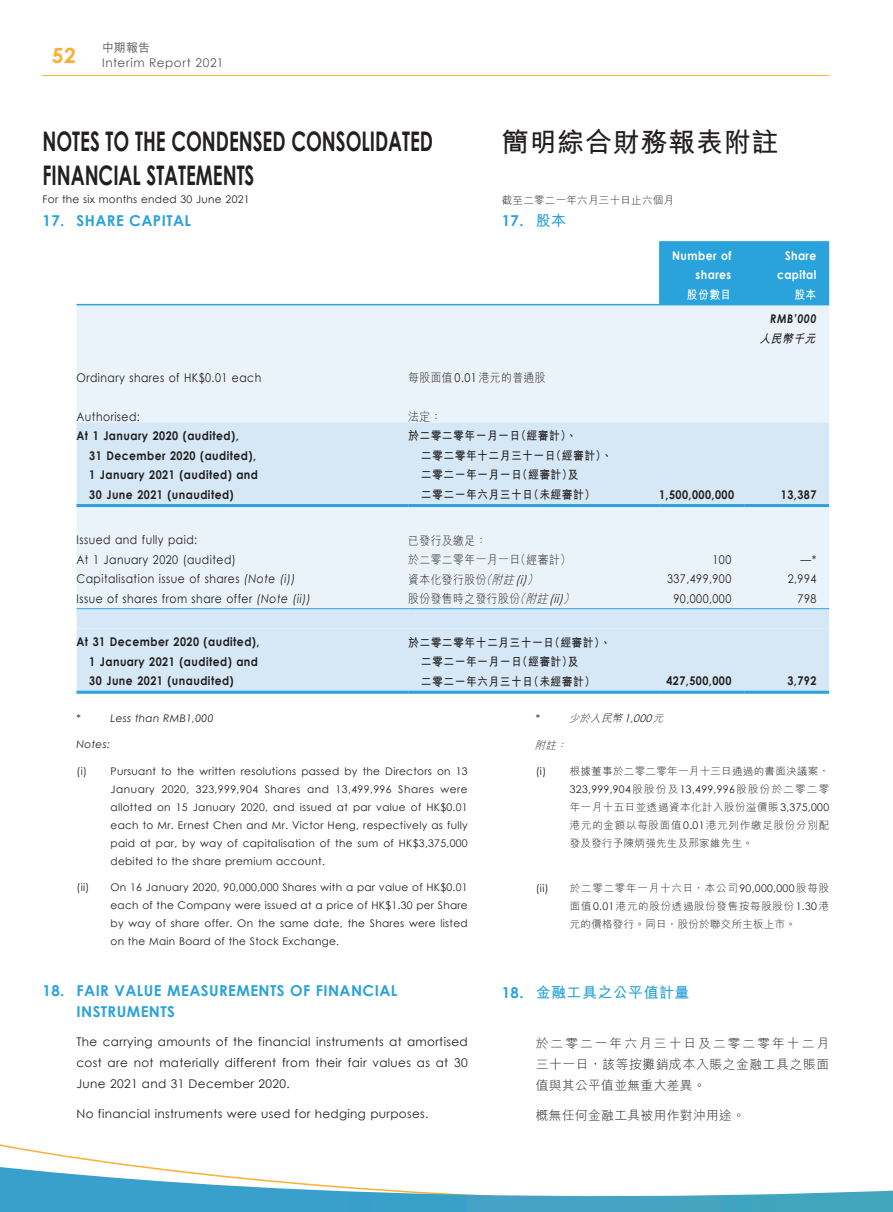
<style>
.page{position:relative;width:893px;height:1212px;background:#fff}
.page>*{position:absolute;margin:0;border:0;box-sizing:border-box;transform-origin:0 0}
.t1{font:700 27px/34.5px "Century Gothic";color:#231f20;scale:.7 1}
.t2{font:27px "M Hei HK Bold E Ten B5 H";letter-spacing:.03em;color:#231f20}
.t3{font:700 21px "Century Gothic";color:#fbb033}
.t4{font:700 15px/21px "Century Gothic";letter-spacing:.03em;color:#2aa2db}
.t5{font:15px "M Hei HK Bold E Ten B5 H";letter-spacing:.03em;color:#2aa2db}
.t6{font:12.75px/21px "M Hei HK Light E Ten B5 H";letter-spacing:.05em;color:#231f20;text-align:justify}
.t7{font:12.75px "M Hei HK Light E Ten B5 H";letter-spacing:.03em;color:#231f20}
.t8{font:700 12px/19.5px "Century Gothic";letter-spacing:.04em;color:#231f20;scale:.9 1}
.t9{font:12px "Century Gothic";letter-spacing:.04em;color:#231f20;scale:.9 1}
.t10{font:12px/21px "Century Gothic";letter-spacing:.04em;color:#231f20;text-align:justify}
.t11{font:12px/19.5px "M Hei HK Bold E Ten B5 H";letter-spacing:.04em;color:#231f20;scale:.9 1}
.t12{font:12px "M Hei HK Light E Ten B5 H";letter-spacing:.04em;color:#231f20;scale:.9 1}
.t13{font:700 12px/19.5px "Century Gothic";letter-spacing:.04em;color:#fff;text-align:right;scale:.9 1}
.t14{font:12px "Century Gothic";letter-spacing:.06em;color:#57585a}
.t15{font:italic 700 12px "Century Gothic";letter-spacing:.04em;color:#231f20;scale:.9 1}
.t16{font:12px "M Hei HK Bold E Ten B5 H";letter-spacing:.04em;color:#fff;scale:.9 1}
.t17{font:italic 12px "M Hei HK Bold E Ten B5 H";color:#231f20;scale:.9 1}
.t18{font:12px "M Hei HK Medium E Ten B5 H";color:#57585a}
.t19{font:10.5px/18px "Century Gothic";letter-spacing:.03em;color:#231f20;text-align:justify}
.t20{font:10.5px/18px "M Hei HK Light E Ten B5 H";letter-spacing:.03em;color:#231f20;text-align:justify}
.t21{font:italic 10.5px "Century Gothic";letter-spacing:.03em;color:#231f20}
.t22{font:italic 10.5px "M Hei HK Light E Ten B5 H";color:#231f20}
.s1{font-family:"M Hei HK Bold E Ten B5 H";font-weight:400}
.s2{font-family:"Century Gothic"}
.s3{font-style:italic}
.s4{font-family:"Century Gothic";font-style:italic}
.s5{font-family:"M Hei HK Light E Ten B5 H"}
.s6{font-family:"Century Gothic";font-weight:700}
</style>
<div class="page">
<hr style="left:43px;top:75px;width:786px;height:1px;background:#fbb033">
<svg style="left:0;top:1144px;width:893px;height:68px"></svg>
<div style="left:659px;top:241px;width:170px;height:63px;background:#2aa2db"></div>
<div style="left:77px;top:305px;width:752px;height:117px;background:#eaf3fa"></div>
<svg style="left:77px;top:422px;width:752px;height:269px;fill:#d6e8f6"></svg>
<div style="left:77px;top:609px;width:752px;height:19px;background:#d6e8f6"></div>
<hr style="left:77px;top:304px;width:752px;height:1px;background:#2aa2db">
<hr style="left:77px;top:504px;width:331px;height:3px;background:#2aa2db">
<hr style="left:408px;top:504px;width:251px;height:3px;background:#2aa2db">
<hr style="left:659px;top:504px;width:85px;height:3px;background:#2aa2db">
<hr style="left:744px;top:504px;width:85px;height:3px;background:#2aa2db">
<hr style="left:77px;top:608px;width:331px;height:1px;background:#2aa2db">
<hr style="left:408px;top:608px;width:251px;height:1px;background:#2aa2db">
<hr style="left:659px;top:608px;width:85px;height:1px;background:#2aa2db">
<hr style="left:744px;top:608px;width:85px;height:1px;background:#2aa2db">
<hr style="left:77px;top:691px;width:331px;height:3px;background:#2aa2db">
<hr style="left:408px;top:691px;width:251px;height:3px;background:#2aa2db">
<hr style="left:659px;top:691px;width:85px;height:3px;background:#2aa2db">
<hr style="left:744px;top:691px;width:85px;height:3px;background:#2aa2db">
<h2 class="t3" style="left:52px;top:42px;width:26px">52</h2>
<p class="t18" style="left:102px;top:43px;width:50px">中期報告</p>
<p class="t14" style="left:102px;top:55px;width:123px">Interim Report 2021</p>
<h1 class="t1" style="left:43px;top:123px;width:559px">NOTES TO THE CONDENSED CONSOLIDATED<br>FINANCIAL STATEMENTS</h1>
<p class="t19" style="left:43px;top:190px;width:209px">For the six months ended 30 June 2021</p>
<h3 class="t4" style="left:43px;top:209px;width:150px">17. SHARE CAPITAL</h3>
<h1 class="t2" style="left:502px;top:131px;width:278px">簡明綜合財務報表附註</h1>
<p class="t20" style="left:502px;top:193px;width:174px">截至二零二一年六月三十日止六個月</p>
<h3 class="t4" style="left:502px;top:210px;width:66px">17. <span class="s1">股本</span></h3>
<p class="t13" style="left:672px;top:245px;width:67px">Number of shares</p>
<p class="t13" style="left:777px;top:245px;width:45px">Share capital</p>
<p class="t16" style="left:687px;top:290px;width:51px">股份數目</p>
<p class="t16" style="left:794px;top:290px;width:26px">股本</p>
<p class="t15" style="left:770px;top:311px;width:53px">RMB’000</p>
<p class="t17" style="left:759px;top:334px;width:67px">人民幣千元</p>
<p class="t9" style="left:77px;top:370px;width:207px">Ordinary shares of HK$0.01 each</p>
<p class="t12" style="left:408px;top:373px;width:154px">每股面值<span class="s2">0.01</span>港元的普通股</p>
<p class="t9" style="left:77px;top:409px;width:72px">Authorised:</p>
<p class="t12" style="left:408px;top:412px;width:38px">法定：</p>
<p class="t8" style="left:89px;top:426px;width:189px;text-indent:-13px">At 1 January 2020 (audited),<br>31 December 2020 (audited),<br>1 January 2021 (audited) and<br>30 June 2021 (unaudited)</p>
<p class="t11" style="left:421px;top:428px;width:214px;text-indent:-13px">於二零二零年一月一日（經審計）、<br>二零二零年十二月三十一日（經審計）、二零二一年一月一日（經審計）及<br>二零二一年六月三十日（未經審計）</p>
<p class="t8" style="left:659px;top:484px;width:85px">1,500,000,000</p>
<p class="t8" style="left:781px;top:484px;width:41px">13,387</p>
<p class="t9" style="left:77px;top:532px;width:136px">Issued and fully paid:</p>
<p class="t12" style="left:408px;top:535px;width:88px">已發行及繳足：</p>
<p class="t9" style="left:77px;top:552px;width:178px">At 1 January 2020 (audited)</p>
<p class="t12" style="left:408px;top:555px;width:182px">於二零二零年一月一日（經審計）</p>
<p class="t9" style="left:712px;top:552px;width:22px">100</p>
<p class="t9" style="left:801px;top:552px;width:19px">—*</p>
<p class="t9" style="left:77px;top:571px;width:245px">Capitalisation issue of shares <span class="s3">(Note (i))</span></p>
<p class="t12" style="left:408px;top:574px;width:149px">資本化發行股份<span class="s3">（附註</span><span class="s4">(i)</span><span class="s3">）</span></p>
<p class="t9" style="left:667px;top:571px;width:73px">337,499,900</p>
<p class="t9" style="left:788px;top:571px;width:33px">2,994</p>
<p class="t9" style="left:77px;top:591px;width:262px">Issue of shares from share offer <span class="s3">(Note (ii))</span></p>
<p class="t12" style="left:408px;top:594px;width:189px">股份發售時之發行股份<span class="s3">（附註</span><span class="s4">(ii)</span><span class="s3">）</span></p>
<p class="t9" style="left:673px;top:591px;width:66px">90,000,000</p>
<p class="t9" style="left:798px;top:591px;width:22px">798</p>
<p class="t8" style="left:89px;top:632px;width:191px;text-indent:-13px">At 31 December 2020 (audited),<br>1 January 2021 (audited) and<br>30 June 2021 (unaudited)</p>
<p class="t11" style="left:421px;top:634px;width:212px;text-indent:-13px">於二零二零年十二月三十一日（經審計）、二零二一年一月一日（經審計）及<br>二零二一年六月三十日（未經審計）</p>
<p class="t8" style="left:666px;top:671px;width:74px">427,500,000</p>
<p class="t8" style="left:787px;top:671px;width:34px">3,792</p>
<p class="t19" style="left:77px;top:708px;width:6px">*</p>
<p class="t21" style="left:111px;top:711px;width:104px">Less than RMB1,000</p>
<p class="t21" style="left:77px;top:737px;width:35px">Notes:</p>
<p class="t19" style="left:111px;top:761px;width:359px;text-indent:-34px">(i) Pursuant to the written resolutions passed by the Directors on 13<br>January 2020, 323,999,904 Shares and 13,499,996 Shares were allotted on 15 January 2020, and issued at par value of HK$0.01 each to Mr. Ernest Chen and Mr. Victor Heng, respectively as fully paid at par, by way of capitalisation of the sum of HK$3,375,000 debited to the share premium account.</p>
<p class="t19" style="left:77px;top:878px;width:14px">(ii)</p>
<p class="t19" style="left:111px;top:878px;width:359px">On 16 January 2020, 90,000,000 Shares with a par value of HK$0.01 each of the Company were issued at a price of HK$1.30 per Share by way of share offer. On the same date, the Shares were listed on the Main Board of the Stock Exchange.</p>
<h3 class="t4" style="left:77px;top:979px;width:322px;text-indent:-34px">18. FAIR VALUE MEASUREMENTS OF FINANCIAL<br>INSTRUMENTS</h3>
<p class="t10" style="left:77px;top:1031px;width:393px">The carrying amounts of the financial instruments at amortised cost are not materially different from their fair values as at 30<br>June 2021 and 31 December 2020.</p>
<p class="t10" style="left:77px;top:1102px;width:354px">No financial instruments were used for hedging purposes.</p>
<p class="t19" style="left:536px;top:709px;width:6px">*</p>
<p class="t22" style="left:569px;top:714px;width:99px">少於人民幣<span class="s2">1,000</span>元</p>
<p class="t22" style="left:535px;top:741px;width:36px">附註：</p>
<p class="t20" style="left:536px;top:763px;width:295px"><span class="s2">(i)</span> 根據董事於二零二零年一月十三日通過的書面決議案，</p>
<p class="t19" style="left:570px;top:780px;width:261px">323,999,904<span class="s5">股股份及</span>13,499,996<span class="s5">股股份於二零二零</span></p>
<p class="t20" style="left:570px;top:799px;width:261px">年一月十五日並透過資本化計入股份溢價賬<span class="s2">3,375,000</span>港元的金額以每股面值<span class="s2">0.01</span>港元列作繳足股份分別配發及發行予陳炳强先生及邢家維先生。</p>
<p class="t19" style="left:536px;top:878px;width:14px">(ii)</p>
<p class="t20" style="left:570px;top:880px;width:261px">於二零二零年一月十六日，本公司<span class="s2">90,000,000</span>股每股面值<span class="s2">0.01</span>港元的股份透過股份發售按每股股份<span class="s2">1.30</span>港元的價格發行。同日，股份於聯交所主板上市。</p>
<h3 class="t5" style="left:502px;top:986px;width:189px"><span class="s6">18.</span> 金融工具之公平值計量</h3>
<p class="t6" style="left:536px;top:1035px;width:295px">於二零二一年六月三十日及二零二零年十二月三十一日，該等按攤銷成本入賬之金融工具之賬面值與其公平值並無重大差異。</p>
<p class="t7" style="left:536px;top:1110px;width:211px">概無任何金融工具被用作對沖用途。</p>
</div>
